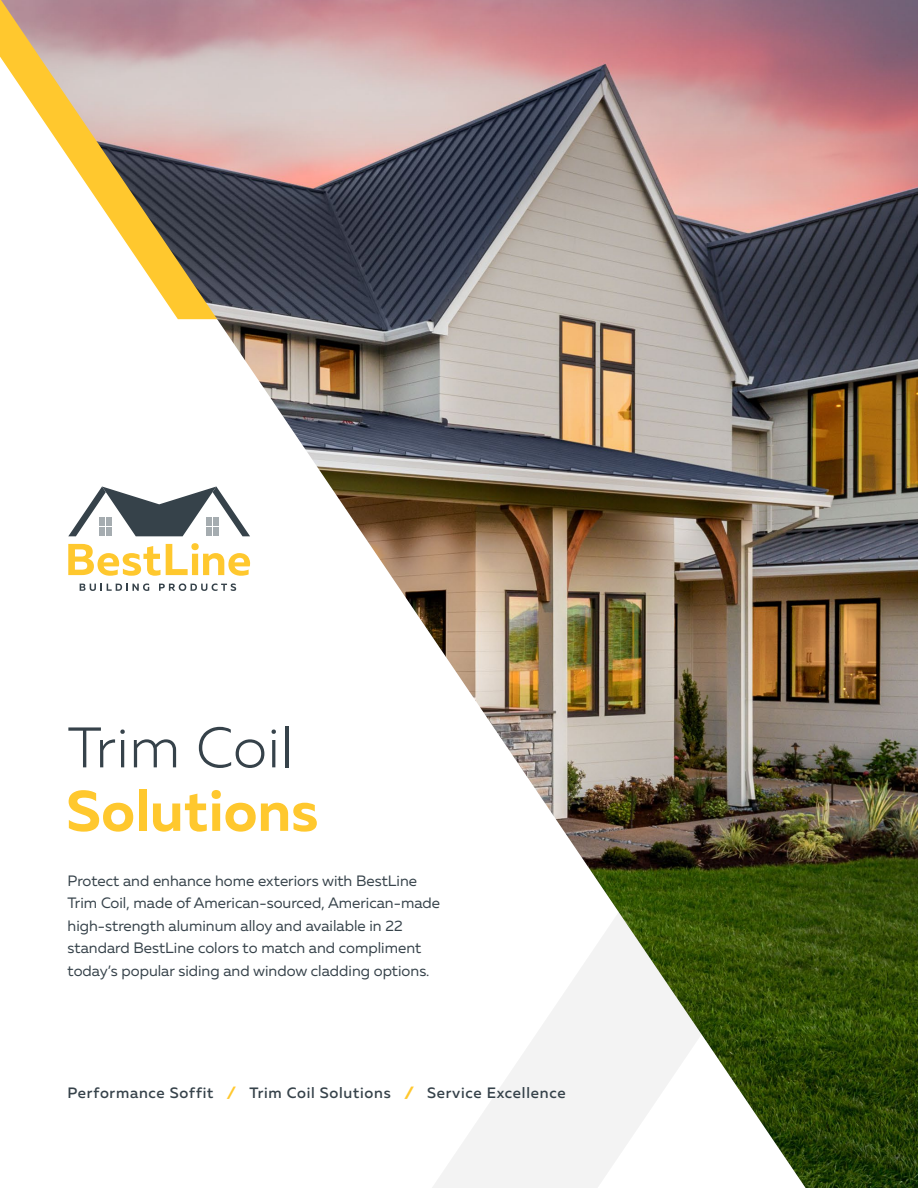
<style>
.page{position:relative;width:918px;height:1188px;background:#fff}
.page>*{position:absolute;margin:0;border:0;box-sizing:border-box;transform-origin:0 0}
.t1{font:700 57px "Muller";color:#ffc82e}
.t2{font:300 57px "Muller";letter-spacing:.01em;color:#36424a}
.t3{font:15px/22.5px "Muller";color:#36424a}
.t4{font:500 15px "Muller";letter-spacing:.05em;color:#36424a}
.s1{font-weight:900;font-style:italic;color:#ffc82e}
.s2{font-weight:800;font-style:italic;color:#ffc82e}
</style>
<div class="page">
<img style="left:1px;top:0;width:917px;height:1188px">
<svg style="left:68px;top:487px;width:182px;height:49px"></svg>
<div style="left:107px;top:517px;width:5px;height:9px;background:#a5acb0"></div>
<div style="left:100px;top:517px;width:5px;height:9px;background:#a5acb0"></div>
<div style="left:100px;top:527px;width:5px;height:9px;background:#a5acb0"></div>
<div style="left:107px;top:527px;width:5px;height:9px;background:#a5acb0"></div>
<div style="left:213px;top:517px;width:6px;height:9px;background:#a5acb0"></div>
<div style="left:206px;top:517px;width:6px;height:9px;background:#a5acb0"></div>
<div style="left:206px;top:527px;width:6px;height:9px;background:#a5acb0"></div>
<div style="left:213px;top:527px;width:6px;height:9px;background:#a5acb0"></div>
<svg style="left:68px;top:543px;width:182px;height:33px"></svg>
<svg style="left:80px;top:583px;width:69px;height:8px"></svg>
<svg style="left:159px;top:583px;width:77px;height:8px"></svg>
<h1 class="t2" style="left:68px;top:713px;width:227px">Trim Coil</h1>
<h1 class="t1" style="left:66px;top:775px;width:254px">Solutions</h1>
<p class="t3" style="left:68px;top:869px;width:374px">Protect and enhance home exteriors with BestLine Trim Coil, made of American-sourced, American-made high-strength aluminum alloy and available in 22 standard BestLine colors to match and compliment today’s popular siding and window cladding options.</p>
<p class="t4" style="left:68px;top:1083px;width:500px">Performance Soffit <span class="s1">/</span> Trim Coil Solutions <span class="s2">/</span> Service Excellence</p>
</div>
